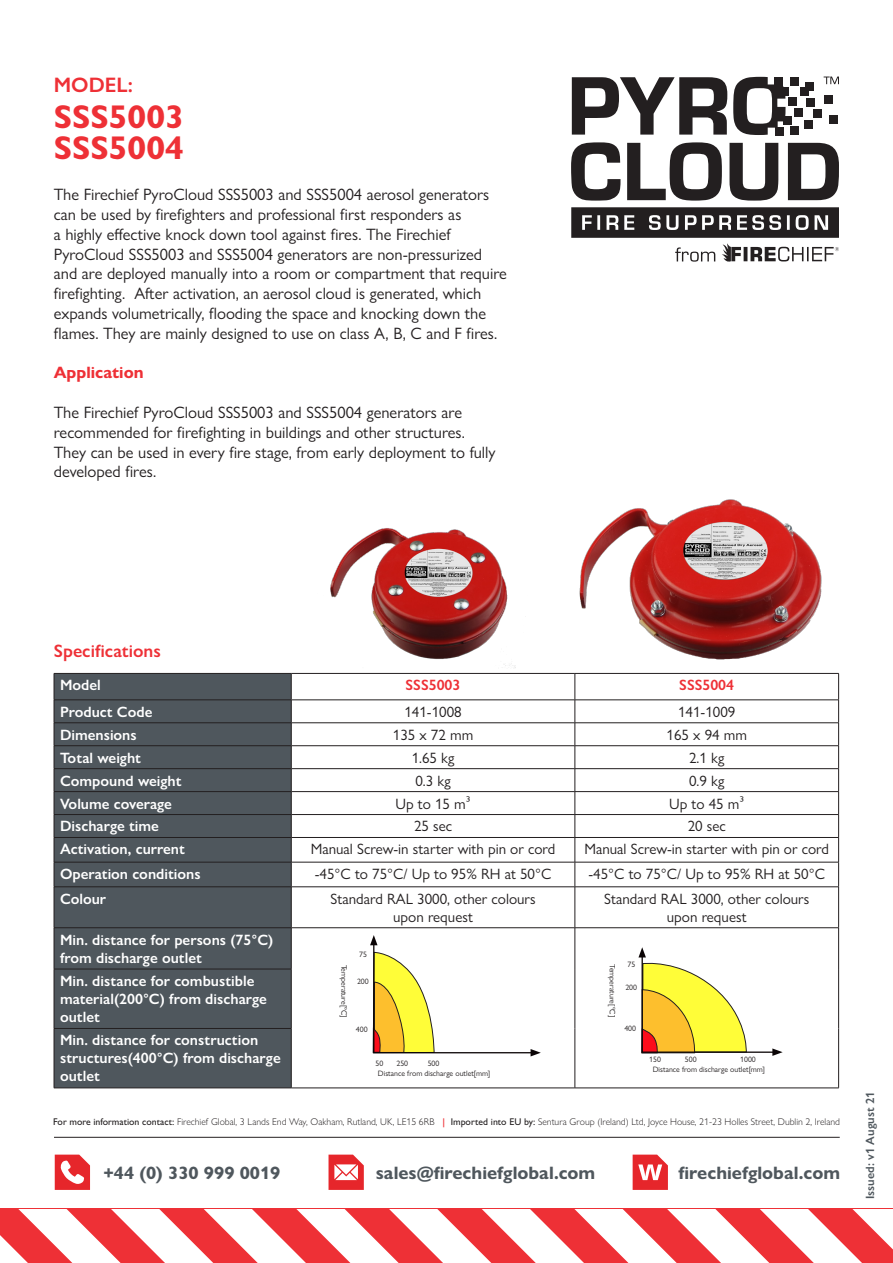
<style>
.page{position:relative;width:893px;height:1263px;background:#fff}
.page>*{position:absolute;margin:0;border:0;box-sizing:border-box;transform-origin:0 0}
.t1{font:700 33px/31.5px "Gill Sans Nova";color:#ee3036}
.t2{font:600 21px "Gill Sans Nova";color:#ee3036}
.t3{font:700 18px "Gill Sans Nova";color:#4f575d}
.t4{font:600 18px "Gill Sans Nova";color:#ee3036}
.t5{font:16.5px/19.8px "Gill Sans Nova";color:#231f20}
.t6{font:700 16.5px "Gill Sans Nova";color:#ee3036}
.t7{font:600 15px/18px "Gill Sans Nova";color:#fff}
.t8{font:15px/18px "Gill Sans Nova";color:#231f20;text-align:center}
.t9{font:600 15px "Gill Sans Nova";color:#ee3036}
.t10{font:600 12px "Gill Sans Nova";color:#4f575d}
.Ingressi_2{font:300 9.75px "Gill Sans Nova";color:#231f20}
.t11{font:7.8px "Gill Sans Nova";color:#231f20}
.s1{font-weight:500}
.s2{font-weight:600;color:#ee3036}
</style>
<div class="page">
<svg style="left:0;top:1209px;width:893px;height:54px"></svg>
<div style="left:55px;top:674px;width:236px;height:414px;background:#4f575d"></div>
<hr style="left:54px;top:673px;width:237px;height:1px;background:#231f20">
<hr style="left:54px;top:700px;width:237px;height:1px;background:#231f20">
<hr style="left:54px;top:722px;width:237px;height:1px;background:#231f20">
<hr style="left:54px;top:745px;width:237px;height:1px;background:#231f20">
<hr style="left:54px;top:768px;width:237px;height:1px;background:#231f20">
<hr style="left:54px;top:791px;width:237px;height:1px;background:#231f20">
<hr style="left:54px;top:814px;width:237px;height:1px;background:#231f20">
<hr style="left:54px;top:837px;width:237px;height:1px;background:#231f20">
<hr style="left:54px;top:862px;width:237px;height:1px;background:#231f20">
<svg style="left:54px;top:674px;width:1px;height:212px"></svg>
<svg style="left:291px;top:673px;width:548px;height:213px"></svg>
<hr style="left:54px;top:886px;width:237px;height:1px;background:#231f20">
<hr style="left:54px;top:887px;width:1px;height:40px;background:#231f20">
<hr style="left:291px;top:886px;width:284px;height:1px;background:#231f20">
<hr style="left:291px;top:887px;width:1px;height:40px;background:#231f20">
<hr style="left:575px;top:886px;width:264px;height:1px;background:#231f20">
<hr style="left:575px;top:887px;width:1px;height:40px;background:#231f20">
<hr style="left:838px;top:887px;width:1px;height:40px;background:#231f20">
<hr style="left:54px;top:927px;width:237px;height:1px;background:#231f20">
<hr style="left:54px;top:928px;width:1px;height:41px;background:#231f20">
<hr style="left:291px;top:927px;width:284px;height:1px;background:#231f20">
<hr style="left:291px;top:928px;width:1px;height:41px;background:#231f20">
<hr style="left:575px;top:927px;width:264px;height:1px;background:#231f20">
<hr style="left:575px;top:928px;width:1px;height:41px;background:#231f20">
<hr style="left:838px;top:928px;width:1px;height:41px;background:#231f20">
<hr style="left:575px;top:969px;width:1px;height:59px;background:#231f20">
<hr style="left:838px;top:969px;width:1px;height:59px;background:#231f20">
<hr style="left:575px;top:1028px;width:1px;height:60px;background:#231f20">
<hr style="left:838px;top:1028px;width:1px;height:60px;background:#231f20">
<hr style="left:291px;top:1088px;width:284px;height:1px;background:#231f20">
<hr style="left:575px;top:1088px;width:264px;height:1px;background:#231f20">
<hr style="left:54px;top:969px;width:237px;height:1px;background:#231f20">
<hr style="left:54px;top:969px;width:1px;height:59px;background:#231f20">
<hr style="left:291px;top:969px;width:1px;height:59px;background:#231f20">
<hr style="left:54px;top:1028px;width:237px;height:1px;background:#231f20">
<hr style="left:54px;top:1029px;width:1px;height:59px;background:#231f20">
<hr style="left:291px;top:1029px;width:1px;height:59px;background:#231f20">
<hr style="left:54px;top:1088px;width:237px;height:1px;background:#231f20">
<img style="left:573px;top:499px;width:258px;height:185px">
<img style="left:330px;top:528px;width:186px;height:140px">
<svg style="left:638px;top:947px;width:145px;height:109px"></svg>
<svg style="left:370px;top:935px;width:171px;height:121px"></svg>
<svg style="left:55px;top:1154px;width:35px;height:36px"></svg>
<svg style="left:329px;top:1154px;width:35px;height:36px"></svg>
<hr style="left:54px;top:1137px;width:786px;height:1px;background:#231f20">
<svg style="left:633px;top:1154px;width:35px;height:36px"></svg>
<svg style="left:571px;top:142px;width:49px;height:59px"></svg>
<svg style="left:627px;top:142px;width:95px;height:59px"></svg>
<svg style="left:729px;top:143px;width:49px;height:58px"></svg>
<svg style="left:788px;top:143px;width:51px;height:57px"></svg>
<svg style="left:571px;top:207px;width:268px;height:55px"></svg>
<svg style="left:572px;top:77px;width:155px;height:58px"></svg>
<svg style="left:824px;top:77px;width:15px;height:7px"></svg>
<div style="left:790px;top:127px;width:9px;height:8px;background:#231f20"></div>
<div style="left:783px;top:117px;width:8px;height:8px;background:#231f20"></div>
<div style="left:775px;top:127px;width:9px;height:9px;background:#231f20"></div>
<div style="left:794px;top:108px;width:8px;height:8px;background:#231f20"></div>
<div style="left:804px;top:120px;width:9px;height:9px;background:#231f20"></div>
<div style="left:829px;top:115px;width:9px;height:9px;background:#231f20"></div>
<div style="left:813px;top:109px;width:9px;height:9px;background:#231f20"></div>
<div style="left:788px;top:97px;width:8px;height:8px;background:#231f20"></div>
<div style="left:780px;top:87px;width:9px;height:8px;background:#231f20"></div>
<div style="left:790px;top:77px;width:9px;height:9px;background:#231f20"></div>
<div style="left:806px;top:98px;width:8px;height:8px;background:#231f20"></div>
<div style="left:801px;top:87px;width:8px;height:8px;background:#231f20"></div>
<div style="left:825px;top:96px;width:8px;height:8px;background:#231f20"></div>
<div style="left:806px;top:83px;width:8px;height:8px;background:#231f20"></div>
<svg style="left:733px;top:77px;width:52px;height:58px"></svg>
<p class="t2" style="left:54px;top:72px;width:81px">MODEL:</p>
<p class="t1" style="left:54px;top:101px;width:131px">SSS5003<br>SSS5004</p>
<p class="t5" style="left:54px;top:185px;width:455px">The Firechief PyroCloud SSS5003 and SSS5004 aerosol generators can be used by firefighters and professional first responders as<br>a highly effective knock down tool against fires. The Firechief PyroCloud SSS5003 and SSS5004 generators are non-pressurized and are deployed manually into a room or compartment that require firefighting. After activation, an aerosol cloud is generated, which expands volumetrically, flooding the space and knocking down the flames. They are mainly designed to use on class A, B, C and F fires.</p>
<p class="t6" style="left:54px;top:363px;width:91px">Application</p>
<p class="t5" style="left:54px;top:402px;width:443px">The Firechief PyroCloud SSS5003 and SSS5004 generators are recommended for firefighting in buildings and other structures.<br>They can be used in every fire stage, from early deployment to fully developed fires.</p>
<p class="t4" style="left:54px;top:639px;width:109px">Specifications</p>
<p class="t7" style="left:60px;top:676px;width:42px">Model</p>
<p class="t9" style="left:406px;top:676px;width:56px">SSS5003</p>
<p class="t9" style="left:679px;top:676px;width:56px">SSS5004</p>
<p class="t7" style="left:60px;top:702px;width:94px">Product Code</p>
<p class="t8" style="left:404px;top:702px;width:59px">141-1008</p>
<p class="t8" style="left:678px;top:702px;width:59px">141-1009</p>
<p class="t7" style="left:60px;top:725px;width:78px">Dimensions</p>
<p class="t8" style="left:393px;top:725px;width:82px">135 x 72 mm</p>
<p class="t8" style="left:666px;top:725px;width:82px">165 x 94 mm</p>
<p class="t7" style="left:60px;top:748px;width:82px">Total weight</p>
<p class="t8" style="left:412px;top:748px;width:44px">1.65 kg</p>
<p class="t8" style="left:689px;top:748px;width:37px">2.1 kg</p>
<p class="t7" style="left:60px;top:771px;width:123px">Compound weight</p>
<p class="t8" style="left:415px;top:771px;width:37px">0.3 kg</p>
<p class="t8" style="left:689px;top:771px;width:37px">0.9 kg</p>
<p class="t7" style="left:60px;top:794px;width:113px">Volume coverage</p>
<p class="t8" style="left:395px;top:794px;width:77px">Up to 15 m³</p>
<p class="t8" style="left:669px;top:794px;width:77px">Up to 45 m³</p>
<p class="t7" style="left:60px;top:817px;width:101px">Discharge time</p>
<p class="t8" style="left:414px;top:817px;width:40px">25 sec</p>
<p class="t8" style="left:688px;top:817px;width:40px">20 sec</p>
<p class="t7" style="left:60px;top:840px;width:126px">Activation, current</p>
<p class="t8" style="left:311px;top:840px;width:246px">Manual Screw-in starter with pin or cord</p>
<p class="t8" style="left:584px;top:840px;width:246px">Manual Screw-in starter with pin or cord</p>
<p class="t7" style="left:60px;top:865px;width:142px">Operation conditions</p>
<p class="t8" style="left:315px;top:865px;width:238px">-45°C to 75°C/ Up to 95% RH at 50°C</p>
<p class="t8" style="left:588px;top:865px;width:238px">-45°C to 75°C/ Up to 95% RH at 50°C</p>
<p class="t7" style="left:60px;top:889px;width:48px">Colour</p>
<p class="t8" style="left:330px;top:889px;width:207px">Standard RAL 3000, other colours upon request</p>
<p class="t8" style="left:604px;top:889px;width:207px">Standard RAL 3000, other colours upon request</p>
<p class="t7" style="left:60px;top:930px;width:215px">Min. distance for persons (75°C) from discharge outlet</p>
<p class="t7" style="left:60px;top:972px;width:208px">Min. distance for combustible material(200°C) from discharge outlet</p>
<p class="t7" style="left:60px;top:1031px;width:222px">Min. distance for construction structures(400°C) from discharge outlet</p>
<p class="t11" style="left:359px;top:950px;width:9px">75</p>
<p class="t11" style="left:617px;top:964px;width:55px;rotate:90deg">Temperature[ºC]</p>
<p class="t11" style="left:628px;top:960px;width:9px">75</p>
<p class="t11" style="left:349px;top:965px;width:55px;rotate:90deg">Temperature[ºC]</p>
<p class="t11" style="left:357px;top:976px;width:13px">200</p>
<p class="t11" style="left:625px;top:982px;width:13px">200</p>
<p class="t11" style="left:624px;top:1024px;width:13px">400</p>
<p class="t11" style="left:356px;top:1024px;width:13px">400</p>
<p class="t11" style="left:649px;top:1055px;width:13px">150</p>
<p class="t11" style="left:685px;top:1055px;width:13px">500</p>
<p class="t11" style="left:740px;top:1055px;width:17px">1000</p>
<p class="t11" style="left:376px;top:1058px;width:9px">50</p>
<p class="t11" style="left:396px;top:1058px;width:13px">250</p>
<p class="t11" style="left:428px;top:1058px;width:13px">500</p>
<p class="t11" style="left:653px;top:1065px;width:114px">Distance from discharge outlet[mm]</p>
<p class="t11" style="left:378px;top:1069px;width:114px">Distance from discharge outlet[mm]</p>
<p class="Ingressi_2" style="left:53px;top:1116px;width:788px"><span class="s1">For more information contact:</span> Firechief Global, 3 Lands End Way, Oakham, Rutland, UK, LE15 6RB <span class="s2">|</span> <span class="s1">Imported into EU by:</span> Sentura Group (Ireland) Ltd, Joyce House, 21-23 Holles Street, Dublin 2, Ireland</p>
<p class="t3" style="left:103px;top:1162px;width:179px">+44 (0) 330 999 0019</p>
<p class="t3" style="left:376px;top:1162px;width:221px">sales@firechiefglobal.com</p>
<p class="t3" style="left:678px;top:1162px;width:163px">firechiefglobal.com</p>
<p class="t10" style="left:863px;top:1199px;width:109px;rotate:-90deg">Issued: v1 August 21</p>
</div>
